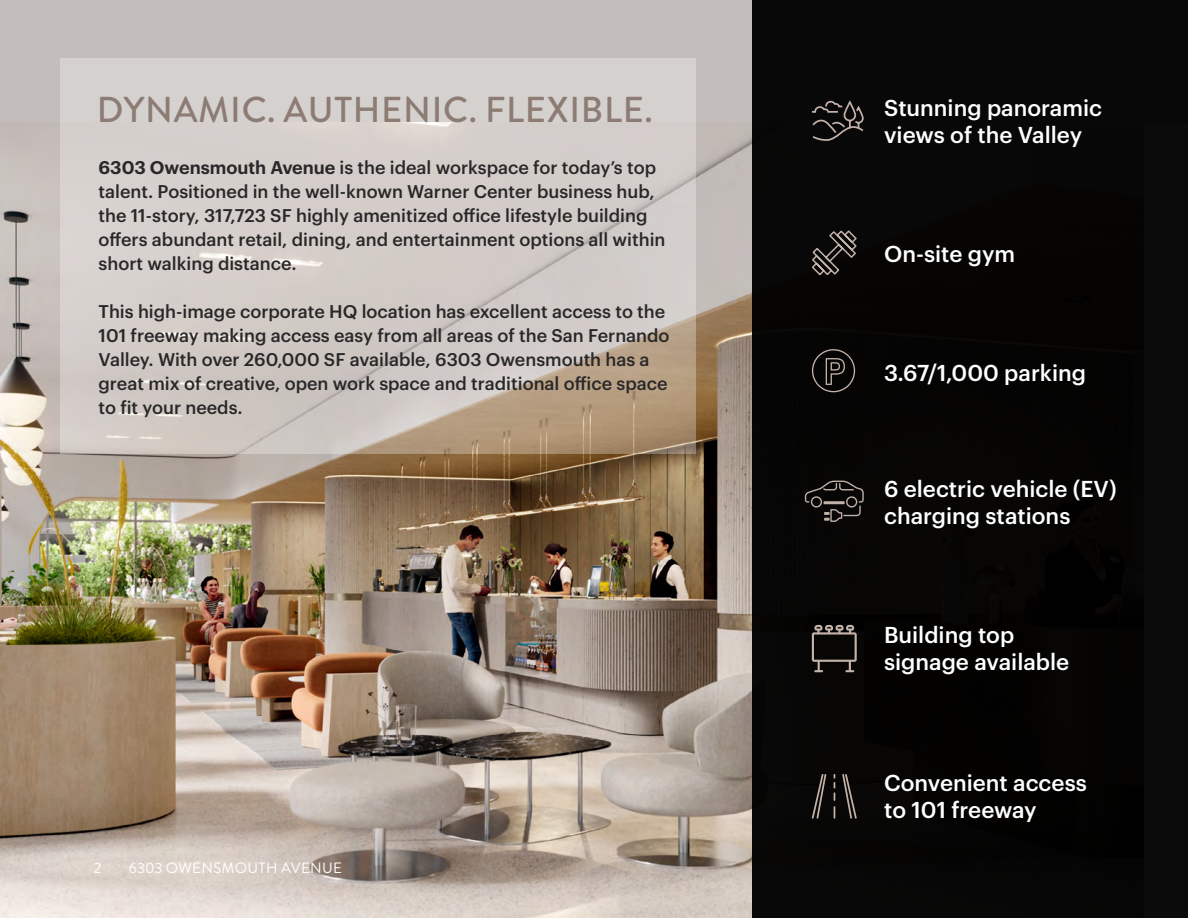
<style>
.page{position:relative;width:1188px;height:918px;background:#fff}
.page>*{position:absolute;margin:0;border:0;box-sizing:border-box;transform-origin:0 0}
.t1{font:500 36px "Brandon Grotesque";letter-spacing:.02em;color:#8d7c73}
.t2{font:500 22.5px/27px "Graphik";color:#fff}
.t3{font:500 18px/24px "Graphik";color:#292829}
.t4{font:15px "Brandon Grotesque";letter-spacing:.02em;color:#fff}
.s1{font-weight:600}
</style>
<div class="page">
<div style="left:0;top:0;width:1188px;height:122px;background:#c3bebb"></div>
<img style="left:0;top:122px;width:752px;height:796px">
<div style="left:752px;top:0;width:436px;height:918px;background:#070605"></div>
<svg style="left:812px;top:230px;width:45px;height:46px"></svg>
<svg style="left:812px;top:625px;width:45px;height:47px"></svg>
<svg style="left:812px;top:349px;width:43px;height:43px"></svg>
<svg style="left:805px;top:481px;width:59px;height:41px"></svg>
<svg style="left:811px;top:774px;width:46px;height:45px"></svg>
<svg style="left:60px;top:58px;width:636px;height:395px;background:#cfc8c2"></svg>
<svg style="left:811px;top:100px;width:53px;height:41px"></svg>
<h1 class="t1" style="left:97px;top:85px;width:557px">DYNAMIC. AUTHENIC. FLEXIBLE.</h1>
<p class="t3" style="left:99px;top:154px;width:568px"><span class="s1">6303 Owensmouth Avenue</span> is the ideal workspace for today’s top talent. Positioned in the well-known Warner Center business hub, the 11-story, 317,723 SF highly amenitized office lifestyle building offers abundant retail, dining, and entertainment options all within short walking distance.</p>
<p class="t3" style="left:99px;top:298px;width:573px">This high-image corporate HQ location has excellent access to the 101 freeway making access easy from all areas of the San Fernando Valley. With over 260,000 SF available, 6303 Owensmouth has a great mix of creative, open work space and traditional office space to fit your needs.</p>
<p class="t4" style="left:94px;top:858px;width:9px">2</p>
<p class="t4" style="left:129px;top:858px;width:215px">6303 OWENSMOUTH AVENUE</p>
<p class="t2" style="left:884px;top:93px;width:219px">Stunning panoramic views of the Valley</p>
<p class="t2" style="left:884px;top:238px;width:133px">On-site gym</p>
<p class="t2" style="left:884px;top:357px;width:204px">3.67/1,000 parking</p>
<p class="t2" style="left:884px;top:473px;width:234px">6 electric vehicle (EV) charging stations</p>
<p class="t2" style="left:884px;top:620px;width:187px">Building top signage available</p>
<p class="t2" style="left:884px;top:767px;width:204px">Convenient access to 101 freeway</p>
</div>
